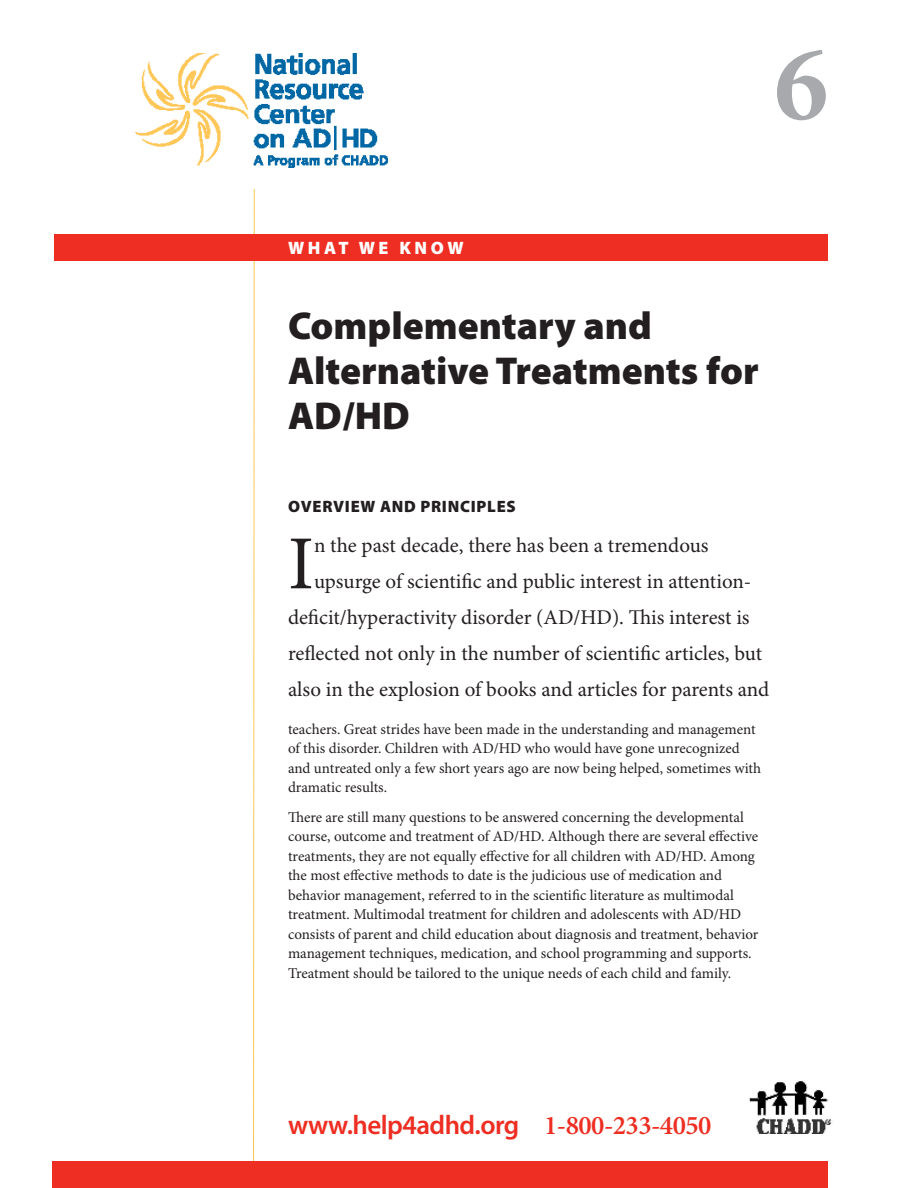
<style>
.page{position:relative;width:918px;height:1188px;background:#fff}
.page>*{position:absolute;margin:0;border:0;box-sizing:border-box;transform-origin:0 0}
.t1{font:700 108px "Minion Pro";color:#a8a9ad}
.WWK_Intro_paragraph{font:76.35px "Minion Pro";color:#231f20}
.WWK_main_head{font:900 39px/45px "Myriad Pro";color:#231f20}
.t2{font:600 27px "Myriad Pro";letter-spacing:-.02em;color:#ee2e22}
.WWK_Intro_paragraph-2{font:21px "Minion Pro";color:#231f20}
.t3{font:900 18px "Myriad Pro";letter-spacing:.2em;color:#fff}
.WWK_subhead__1{font:900 16.5px "Myriad Pro";letter-spacing:.045em;color:#231f20}
.WWK_main_text{font:15px/19.5px "Minion Pro";color:#231f20}
.s1{font-family:"Minion Pro"}
</style>
<div class="page">
<svg style="left:253px;top:189px;width:2px;height:972px;background:#fee2aa"></svg>
<div style="left:53px;top:1161px;width:775px;height:27px;background:#ee2e22"></div>
<img style="left:135px;top:53px;width:253px;height:115px">
<img style="left:749px;top:1081px;width:84px;height:53px">
<div style="left:54px;top:234px;width:774px;height:27px;background:#ee2e22"></div>
<p class="t1" style="left:774px;top:20px;width:55px">6</p>
<p class="t3" style="left:288px;top:236px;width:177px">WHAT WE KNOW</p>
<p class="WWK_main_head" style="left:288px;top:302px;width:472px">Complementary and<br>Alternative Treatments for<br>AD/HD</p>
<p class="WWK_subhead__1" style="left:288px;top:495px;width:105px">Overview and</p>
<p class="WWK_subhead__1" style="left:420px;top:495px;width:97px">Principles</p>
<p class="WWK_Intro_paragraph" style="left:288px;top:518px;width:28px">I</p>
<p class="WWK_Intro_paragraph-2" style="left:314px;top:533px;width:396px">n the past decade, there has been a tremendous</p>
<p class="WWK_Intro_paragraph-2" style="left:314px;top:569px;width:439px">upsurge of scientific and public interest in attention-</p>
<p class="WWK_Intro_paragraph-2" style="left:288px;top:605px;width:463px">deficit/hyperactivity disorder (AD/HD). This interest is</p>
<p class="WWK_Intro_paragraph-2" style="left:288px;top:641px;width:476px">reflected not only in the number of scientific articles, but</p>
<p class="WWK_Intro_paragraph-2" style="left:288px;top:677px;width:483px">also in the explosion of books and articles for parents and</p>
<p class="WWK_main_text" style="left:288px;top:720px;width:475px">teachers. Great strides have been made in the understanding and management of this disorder. Children with AD/HD who would have gone unrecognized and untreated only a few short years ago are now being helped, sometimes with dramatic results.</p>
<p class="WWK_main_text" style="left:288px;top:808px;width:472px">There are still many questions to be answered concerning the developmental course, outcome and treatment of AD/HD. Although there are several effective treatments, they are not equally effective for all children with AD/HD. Among the most effective methods to date is the judicious use of medication and behavior management, referred to in the scientific literature as multimodal treatment. Multimodal treatment for children and adolescents with AD/HD consists of parent and child education about diagnosis and treatment, behavior management techniques, medication, and school programming and supports.<br>Treatment should be tailored to the unique needs of each child and family.</p>
<p class="t2" style="left:288px;top:1108px;width:425px">www.help4adhd.org <span class="s1">1-800-233-4050</span></p>
</div>
